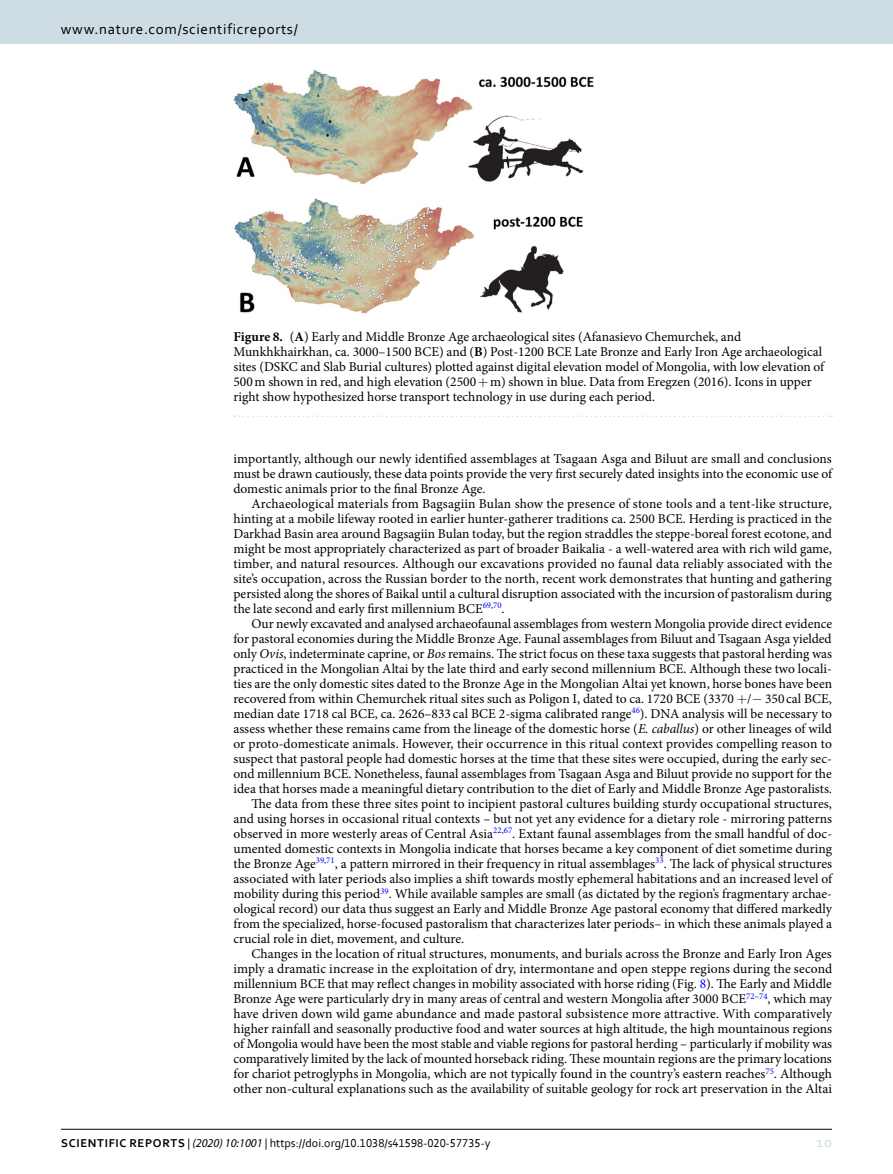
<style>
.page{position:relative;width:893px;height:1174px;background:#fff}
.page>*{position:absolute;margin:0;border:0;box-sizing:border-box;transform-origin:0 0}
.t1{font:15px "Corbel 2";letter-spacing:.045em;color:#000}
.t2{font:15px "Corbel 2";color:#cedde4}
.t3{font:13.5px/15px "Minion Pro";color:#000;text-align:justify}
.t4{font:12px "Corbel";color:#000}
.s1{font-weight:700}
.s2{font-style:italic}
.s3{color:#00f}
.s4{font-family:"Corbel Bold 2"}
.s5{font-family:"Corbel 2"}
.s6{font-family:"Myriad Pro";font-style:italic}
</style>
<div class="page">
<hr style="left:61px;top:1129px;width:771px;height:1px;background:#000">
<div style="left:0;top:0;width:893px;height:43px;background:#cedde4"></div>
<img style="left:233px;top:70px;width:360px;height:243px">
<svg style="left:234px;top:415px;width:598px;height:2px"></svg>
<p class="t1" style="left:61px;top:19px;width:238px">www.nature.com/scientificreports/</p>
<p class="t3" style="left:233px;top:329px;width:592px;text-align:left"><span class="s1">Figure 8.</span> (<span class="s1">A</span>) Early and Middle Bronze Age archaeological sites (Afanasievo Chemurchek, and Munkhkhairkhan, ca. 3000–1500 BCE) and (<span class="s1">B</span>) Post-1200 BCE Late Bronze and Early Iron Age archaeological sites (DSKC and Slab Burial cultures) plotted against digital elevation model of Mongolia, with low elevation of 500m shown in red, and high elevation (2500 m) shown in blue. Data from Eregzen (2016). Icons in upper right show hypothesized horse transport technology in use during each period.</p>
<p class="t3" style="left:233px;top:451px;width:600px">importantly, although our newly identified assemblages at Tsagaan Asga and Biluut are small and conclusions must be drawn cautiously, these data points provide the very first securely dated insights into the economic use of domestic animals prior to the final Bronze Age.</p>
<p class="t3" style="left:233px;top:496px;width:600px;text-indent:18px">Archaeological materials from Bagsagiin Bulan show the presence of stone tools and a tent-like structure, hinting at a mobile lifeway rooted in earlier hunter-gatherer traditions ca. 2500 BCE. Herding is practiced in the Darkhad Basin area around Bagsagiin Bulan today, but the region straddles the steppe-boreal forest ecotone, and might be most appropriately characterized as part of broader Baikalia - a well-watered area with rich wild game, timber, and natural resources. Although our excavations provided no faunal data reliably associated with the site’s occupation, across the Russian border to the north, recent work demonstrates that hunting and gathering persisted along the shores of Baikal until a cultural disruption associated with the incursion of pastoralism during the late second and early first millennium BCE<sup>69</sup><sup>,</sup><sup>70</sup>.</p>
<p class="t3" style="left:251px;top:616px;width:582px">Our newly excavated and analysed archaeofaunal assemblages from western Mongolia provide direct evidence</p>
<p class="t3" style="left:233px;top:631px;width:600px">for pastoral economies during the Middle Bronze Age. Faunal assemblages from Biluut and Tsagaan Asga yielded</p>
<p class="t3" style="left:233px;top:646px;width:600px">only <span class="s2">Ovis</span>, indeterminate caprine, or <span class="s2">Bos</span> remains. The strict focus on these taxa suggests that pastoral herding was</p>
<p class="t3" style="left:233px;top:661px;width:600px">practiced in the Mongolian Altai by the late third and early second millennium BCE. Although these two locali-</p>
<p class="t3" style="left:233px;top:676px;width:600px">ties are the only domestic sites dated to the Bronze Age in the Mongolian Altai yet known, horse bones have been</p>
<p class="t3" style="left:233px;top:691px;width:600px">recovered from within Chemurchek ritual sites such as Poligon I, dated to ca. 1720 BCE (3370 /− 350 cal BCE,</p>
<p class="t3" style="left:233px;top:706px;width:600px">median date 1718 cal BCE, ca. 2626–833 cal BCE 2-sigma calibrated range<sup>46</sup>). DNA analysis will be necessary to</p>
<p class="t3" style="left:233px;top:721px;width:600px">assess whether these remains came from the lineage of the domestic horse (<span class="s2">E. caballus</span>) or other lineages of wild</p>
<p class="t3" style="left:233px;top:736px;width:600px">or proto-domesticate animals. However, their occurrence in this ritual context provides compelling reason to</p>
<p class="t3" style="left:233px;top:751px;width:600px">suspect that pastoral people had domestic horses at the time that these sites were occupied, during the early sec-</p>
<p class="t3" style="left:233px;top:766px;width:600px">ond millennium BCE. Nonetheless, faunal assemblages from Tsagaan Asga and Biluut provide no support for the</p>
<p class="t3" style="left:233px;top:781px;width:600px">idea that horses made a meaningful dietary contribution to the diet of Early and Middle Bronze Age pastoralists.</p>
<p class="t3" style="left:251px;top:796px;width:582px">The data from these three sites point to incipient pastoral cultures building sturdy occupational structures,</p>
<p class="t3" style="left:233px;top:811px;width:600px">and using horses in occasional ritual contexts – but not yet any evidence for a dietary role - mirroring patterns</p>
<p class="t3" style="left:233px;top:826px;width:600px">observed in more westerly areas of Central Asia<sup>22</sup><sup>,</sup><sup>67</sup>. Extant faunal assemblages from the small handful of doc-</p>
<p class="t3" style="left:233px;top:841px;width:600px">umented domestic contexts in Mongolia indicate that horses became a key component of diet sometime during</p>
<p class="t3" style="left:233px;top:856px;width:600px">the Bronze Age<sup>39</sup><sup>,</sup><sup>71</sup>, a pattern mirrored in their frequency in ritual assemblages<sup>33</sup>. The lack of physical structures</p>
<p class="t3" style="left:233px;top:871px;width:600px">associated with later periods also implies a shift towards mostly ephemeral habitations and an increased level of</p>
<p class="t3" style="left:233px;top:886px;width:600px">mobility during this period<sup>39</sup>. While available samples are small (as dictated by the region’s fragmentary archae-</p>
<p class="t3" style="left:233px;top:901px;width:600px">ological record) our data thus suggest an Early and Middle Bronze Age pastoral economy that differed markedly</p>
<p class="t3" style="left:233px;top:916px;width:600px">from the specialized, horse-focused pastoralism that characterizes later periods– in which these animals played a</p>
<p class="t3" style="left:233px;top:931px;width:232px">crucial role in diet, movement, and culture.</p>
<p class="t3" style="left:251px;top:946px;width:582px">Changes in the location of ritual structures, monuments, and burials across the Bronze and Early Iron Ages</p>
<p class="t3" style="left:233px;top:961px;width:600px">imply a dramatic increase in the exploitation of dry, intermontane and open steppe regions during the second</p>
<p class="t3" style="left:233px;top:976px;width:600px">millennium BCE that may reflect changes in mobility associated with horse riding (Fig. <span class="s3">8</span>). The Early and Middle</p>
<p class="t3" style="left:233px;top:991px;width:600px">Bronze Age were particularly dry in many areas of central and western Mongolia after 3000 BCE<sup>72</sup><sup>–</sup><sup>74</sup>, which may</p>
<p class="t3" style="left:233px;top:1006px;width:600px">have driven down wild game abundance and made pastoral subsistence more attractive. With comparatively</p>
<p class="t3" style="left:233px;top:1021px;width:600px">higher rainfall and seasonally productive food and water sources at high altitude, the high mountainous regions</p>
<p class="t3" style="left:233px;top:1036px;width:600px">of Mongolia would have been the most stable and viable regions for pastoral herding – particularly if mobility was</p>
<p class="t3" style="left:233px;top:1051px;width:600px">comparatively limited by the lack of mounted horseback riding. These mountain regions are the primary locations</p>
<p class="t3" style="left:233px;top:1066px;width:600px">for chariot petroglyphs in Mongolia, which are not typically found in the country’s eastern reaches<sup>75</sup>. Although</p>
<p class="t3" style="left:233px;top:1081px;width:600px">other non-cultural explanations such as the availability of suitable geology for rock art preservation in the Altai</p>
<p class="t4" style="left:61px;top:1135px;width:431px"><span class="s4">SCIENTIFIC REPORTS</span> <span class="s5">|</span> <span class="s6">(2020) 10:1001</span> <span class="s5">|</span> https://doi.org/10.1038/s41598-020-57735-y</p>
<p class="t2" style="left:816px;top:1132px;width:17px">10</p>
</div>
